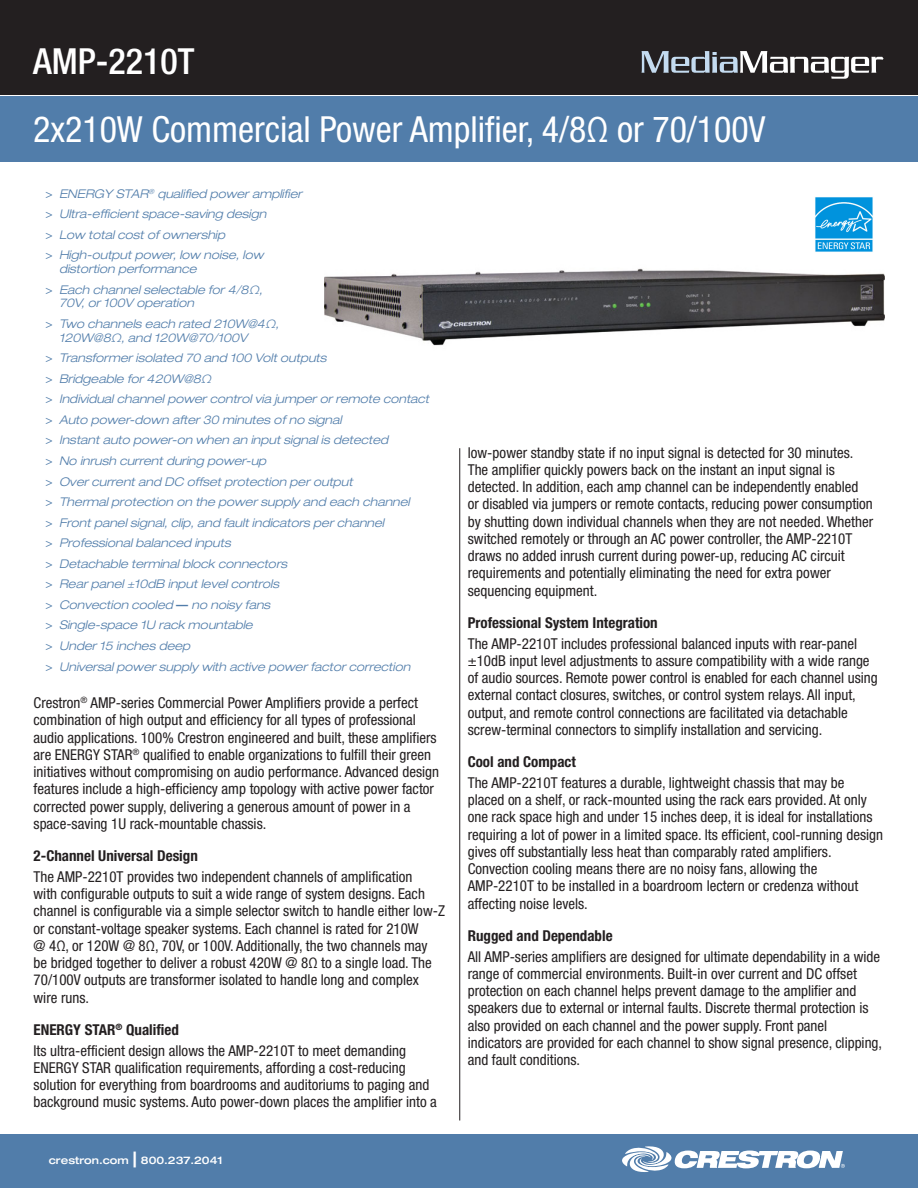
<style>
.page{position:relative;width:918px;height:1188px;background:#fff}
.page>*{position:absolute;margin:0;border:0;box-sizing:border-box;transform-origin:0 0}
.t1{font:condensed 36px "Helvetica Neue LT Std";color:#fff}
.t2{font:500 condensed 36px "Helvetica Neue LT Std";color:#fff}
.t3{font:condensed 15px/17.2px "Helvetica Neue LT Std";color:#231f20}
.bold_copy_headings{font:700 condensed 15px "Helvetica Neue LT Std";color:#231f20}
.key_features{font:italic 300 expanded 12px/13.8px "Helvetica Neue LT Std";color:#517daa}
.t4{font:500 expanded 10.5px "Helvetica Neue LT Std";color:#fff}
.s1{font-weight:400;font-style:normal;font-stretch:condensed}
.s2{font-weight:700;font-style:normal;font-stretch:condensed}
.s3{font-size:21px}
</style>
<div class="page">
<div style="left:0;top:0;width:918px;height:94px;background:#231f20"></div>
<div style="left:0;top:96px;width:918px;height:65px;background:#517daa"></div>
<div style="left:0;top:1134px;width:918px;height:54px;background:#517daa"></div>
<svg style="left:622px;top:1146px;width:223px;height:26px"></svg>
<img style="left:324px;top:268px;width:561px;height:185px">
<hr style="left:459px;top:448px;width:1px;height:672px;background:#231f20">
<svg style="left:642px;top:51px;width:242px;height:28px"></svg>
<img style="left:815px;top:197px;width:58px;height:55px">
<p class="t2" style="left:33px;top:40px;width:163px">AMP-2210T</p>
<p class="t1" style="left:33px;top:108px;width:734px">2x210W Commercial Power Amplifier, 4/8Ω or 70/100V</p>
<p class="key_features" style="left:46px;top:187px;width:258px"><span class="s1">&gt;</span> ENERGY STAR<sup>®</sup> qualified power amplifier</p>
<p class="key_features" style="left:46px;top:207px;width:222px"><span class="s1">&gt;</span> Ultra-efficient space-saving design</p>
<p class="key_features" style="left:46px;top:228px;width:181px"><span class="s1">&gt;</span> Low total cost of ownership</p>
<p class="key_features" style="left:59px;top:248px;width:206px;text-indent:-14px"><span class="s1">&gt;</span> High-output power, low noise, low distortion performance</p>
<p class="key_features" style="left:59px;top:283px;width:205px;text-indent:-14px"><span class="s1">&gt;</span> Each channel selectable for 4/8Ω,<br>70V, or 100V operation</p>
<p class="key_features" style="left:59px;top:317px;width:221px;text-indent:-14px"><span class="s1">&gt;</span> Two channels each rated 210W@4Ω,<br>120W@8Ω, and 120W@70/100V</p>
<p class="key_features" style="left:46px;top:351px;width:282px"><span class="s1">&gt;</span> Transformer isolated 70 and 100 Volt outputs</p>
<p class="key_features" style="left:46px;top:372px;width:167px"><span class="s1">&gt;</span> Bridgeable for 420W@8Ω</p>
<p class="key_features" style="left:46px;top:392px;width:385px"><span class="s1">&gt;</span> Individual channel power control via jumper or remote contact</p>
<p class="key_features" style="left:46px;top:413px;width:298px"><span class="s1">&gt;</span> Auto power-down after 30 minutes of no signal</p>
<p class="key_features" style="left:46px;top:434px;width:344px"><span class="s1">&gt;</span> Instant auto power-on when an input signal is detected</p>
<p class="key_features" style="left:46px;top:454px;width:222px"><span class="s1">&gt;</span> No inrush current during power-up</p>
<p class="key_features" style="left:46px;top:475px;width:309px"><span class="s1">&gt;</span> Over current and DC offset protection per output</p>
<p class="key_features" style="left:46px;top:495px;width:366px"><span class="s1">&gt;</span> Thermal protection on the power supply and each channel</p>
<p class="key_features" style="left:46px;top:516px;width:340px"><span class="s1">&gt;</span> Front panel signal, clip, and fault indicators per channel</p>
<p class="key_features" style="left:46px;top:536px;width:187px"><span class="s1">&gt;</span> Professional balanced inputs</p>
<p class="key_features" style="left:46px;top:557px;width:243px"><span class="s1">&gt;</span> Detachable terminal block connectors</p>
<p class="key_features" style="left:46px;top:577px;width:235px"><span class="s1">&gt;</span> Rear panel ±10dB input level controls</p>
<p class="key_features" style="left:46px;top:598px;width:226px"><span class="s1">&gt;</span> Convection cooled <span class="s2">—</span> no noisy fans</p>
<p class="key_features" style="left:46px;top:618px;width:209px"><span class="s1">&gt;</span> Single-space 1U rack mountable</p>
<p class="key_features" style="left:46px;top:639px;width:146px"><span class="s1">&gt;</span> Under 15 inches deep</p>
<p class="key_features" style="left:46px;top:660px;width:366px"><span class="s1">&gt;</span> Universal power supply with active power factor correction</p>
<p class="t3" style="left:34px;top:694px;width:407px">Crestron<sup>®</sup> AMP-series Commercial Power Amplifiers provide a perfect combination of high output and efficiency for all types of professional audio applications. 100% Crestron engineered and built, these amplifiers are ENERGY STAR<sup>®</sup> qualified to enable organizations to fulfill their green initiatives without compromising on audio performance. Advanced design features include a high-efficiency amp topology with active power factor corrected power supply, delivering a generous amount of power in a space-saving 1U rack-mountable chassis.</p>
<p class="bold_copy_headings" style="left:34px;top:847px;width:166px">2-Channel Universal Design</p>
<p class="t3" style="left:34px;top:868px;width:413px">The AMP-2210T provides two independent channels of amplification<br>with configurable outputs to suit a wide range of system designs. Each channel is configurable via a simple selector switch to handle either low-Z or constant-voltage speaker systems. Each channel is rated for 210W<br>@ 4Ω, or 120W @ 8Ω, 70V, or 100V. Additionally, the two channels may be bridged together to deliver a robust 420W @ 8Ω to a single load. The 70/100V outputs are transformer isolated to handle long and complex wire runs.</p>
<p class="bold_copy_headings" style="left:34px;top:1020px;width:147px">ENERGY STAR<sup>®</sup> Qualified</p>
<p class="t3" style="left:34px;top:1042px;width:405px">Its ultra-efficient design allows the AMP-2210T to meet demanding ENERGY STAR qualification requirements, affording a cost-reducing solution for everything from boardrooms and auditoriums to paging and background music systems. Auto power-down places the amplifier into a</p>
<p class="t4" style="left:49px;top:1153px;width:175px">crestron.com <span class="s3">|</span> 800.237.2041</p>
<p class="t3" style="left:468px;top:444px;width:407px">low-power standby state if no input signal is detected for 30 minutes.<br>The amplifier quickly powers back on the instant an input signal is detected. In addition, each amp channel can be independently enabled or disabled via jumpers or remote contacts, reducing power consumption by shutting down individual channels when they are not needed. Whether switched remotely or through an AC power controller, the AMP-2210T draws no added inrush current during power-up, reducing AC circuit requirements and potentially eliminating the need for extra power sequencing equipment.</p>
<p class="bold_copy_headings" style="left:468px;top:614px;width:192px">Professional System Integration</p>
<p class="t3" style="left:468px;top:635px;width:412px">The AMP-2210T includes professional balanced inputs with rear-panel ±10dB input level adjustments to assure compatibility with a wide range of audio sources. Remote power control is enabled for each channel using external contact closures, switches, or control system relays. All input, output, and remote control connections are facilitated via detachable screw-terminal connectors to simplify installation and servicing.</p>
<p class="bold_copy_headings" style="left:468px;top:753px;width:110px">Cool and Compact</p>
<p class="t3" style="left:468px;top:774px;width:417px">The AMP-2210T features a durable, lightweight chassis that may be placed on a shelf, or rack-mounted using the rack ears provided. At only one rack space high and under 15 inches deep, it is ideal for installations requiring a lot of power in a limited space. Its efficient, cool-running design gives off substantially less heat than comparably rated amplifiers.<br>Convection cooling means there are no noisy fans, allowing the AMP-2210T to be installed in a boardroom lectern or credenza without affecting noise levels.</p>
<p class="bold_copy_headings" style="left:468px;top:927px;width:146px">Rugged and Dependable</p>
<p class="t3" style="left:468px;top:948px;width:416px">All AMP-series amplifiers are designed for ultimate dependability in a wide range of commercial environments. Built-in over current and DC offset protection on each channel helps prevent damage to the amplifier and speakers due to external or internal faults. Discrete thermal protection is also provided on each channel and the power supply. Front panel indicators are provided for each channel to show signal presence, clipping, and fault conditions.</p>
</div>
